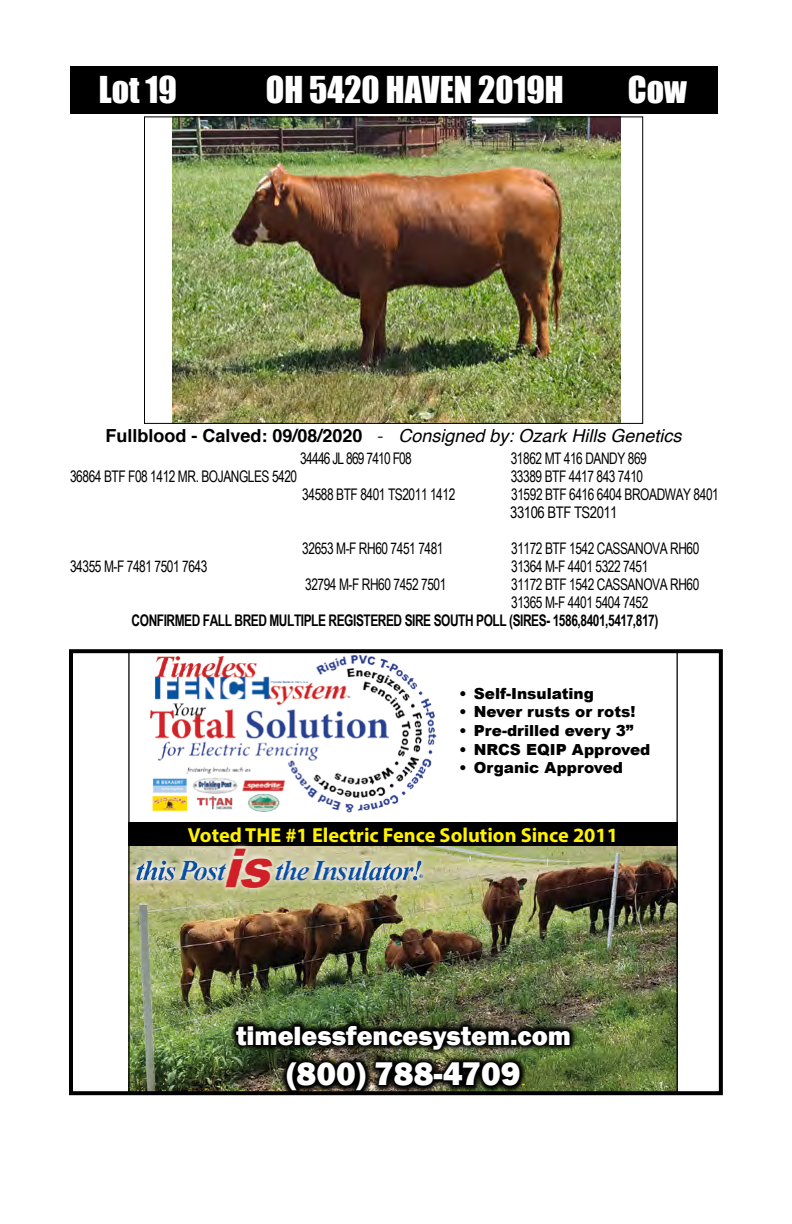
<style>
.page{position:relative;width:792px;height:1224px;background:#fff}
.page>*{position:absolute;margin:0;border:0;box-sizing:border-box;transform-origin:0 0}
.t1{font:34px "Impact";color:#fff}
.t2{font:800 33.8px "Franklin Gothic";color:#fff}
.t3{font:800 27.2px "Franklin Gothic";color:#fff}
.t4{font:700 20.4px "Myriad Pro";color:#fff200}
.t5{font:italic 18px "Helvetica";color:#000}
.t6{font:16px/18px "Arial Narrow";letter-spacing:-.03em;color:#000;scale:.91 1}
.t7{font:700 16px "Arial Narrow";letter-spacing:-.03em;color:#000;scale:.91 1}
.t8{font:16px "Arial Narrow";letter-spacing:-.05em;color:#000;scale:.91 1}
.t9{font:900 15.2px "Arial";color:#000}
.s1{font-weight:700;font-style:normal}
.s2{font-weight:300;font-style:normal}
</style>
<div class="page">
<div style="left:70px;top:66px;width:648px;height:48px;background:#000"></div>
<img style="left:172px;top:118px;width:449px;height:304px">
<div style="left:144px;top:116px;width:499px;height:308px;border:1px solid #000"></div>
<img style="left:128px;top:654px;width:550px;height:436px">
<div style="left:69px;top:649px;width:654px;height:446px;border:4px solid #000"></div>
<h1 class="t1" style="left:99px;top:63px;width:80px">Lot 19</h1>
<h1 class="t1" style="left:266px;top:63px;width:299px">OH 5420 HAVEN 2019H</h1>
<h1 class="t1" style="left:628px;top:63px;width:60px">Cow</h1>
<p class="t5" style="left:105px;top:422px;width:578px"><span class="s1">Fullblood - Calved: 09/08/2020</span> <span class="s2">-</span> Consigned by: Ozark Hills Genetics</p>
<p class="t8" style="left:300px;top:446px;width:124px">34446 JL 869 7410 F08</p>
<p class="t6" style="left:511px;top:448px;width:151px">31862 MT 416 DANDY 869</p>
<p class="t6" style="left:70px;top:466px;width:251px">36864 BTF F08 1412 MR. BOJANGLES 5420</p>
<p class="t6" style="left:511px;top:466px;width:147px">33389 BTF 4417 843 7410</p>
<p class="t6" style="left:302px;top:484px;width:170px">34588 BTF 8401 TS2011 1412</p>
<p class="t6" style="left:510px;top:484px;width:231px">31592 BTF 6416 6404 BROADWAY 8401<br>33106 BTF TS2011</p>
<p class="t6" style="left:302px;top:538px;width:157px">32653 M-F RH60 7451 7481</p>
<p class="t6" style="left:511px;top:538px;width:208px">31172 BTF 1542 CASSANOVA RH60</p>
<p class="t6" style="left:70px;top:556px;width:152px">34355 M-F 7481 7501 7643</p>
<p class="t6" style="left:511px;top:556px;width:152px">31364 M-F 4401 5322 7451</p>
<p class="t6" style="left:305px;top:574px;width:157px">32794 M-F RH60 7452 7501</p>
<p class="t6" style="left:511px;top:574px;width:208px">31172 BTF 1542 CASSANOVA RH60<br>31365 M-F 4401 5404 7452</p>
<p class="t7" style="left:132px;top:608px;width:580px">CONFIRMED FALL BRED MULTIPLE REGISTERED SIRE SOUTH POLL (SIRES- 1586,8401,5417,817)</p>
<p class="t9" style="left:459px;top:682px;width:136px">• Self-Insulating</p>
<p class="t9" style="left:459px;top:701px;width:178px">• Never rusts or rots!</p>
<p class="t9" style="left:459px;top:720px;width:176px">• Pre-drilled every 3”</p>
<p class="t9" style="left:459px;top:738px;width:193px">• NRCS EQIP Approved</p>
<p class="t9" style="left:459px;top:757px;width:165px">• Organic Approved</p>
<p class="t4" style="left:188px;top:822px;width:432px">Voted THE #1 Electric Fence Solution Since 2011</p>
<h3 class="t3" style="left:236px;top:1018px;width:336px">timelessfencesystem.com</h3>
<h2 class="t2" style="left:287px;top:1052px;width:235px">(800) 788-4709</h2>
</div>
